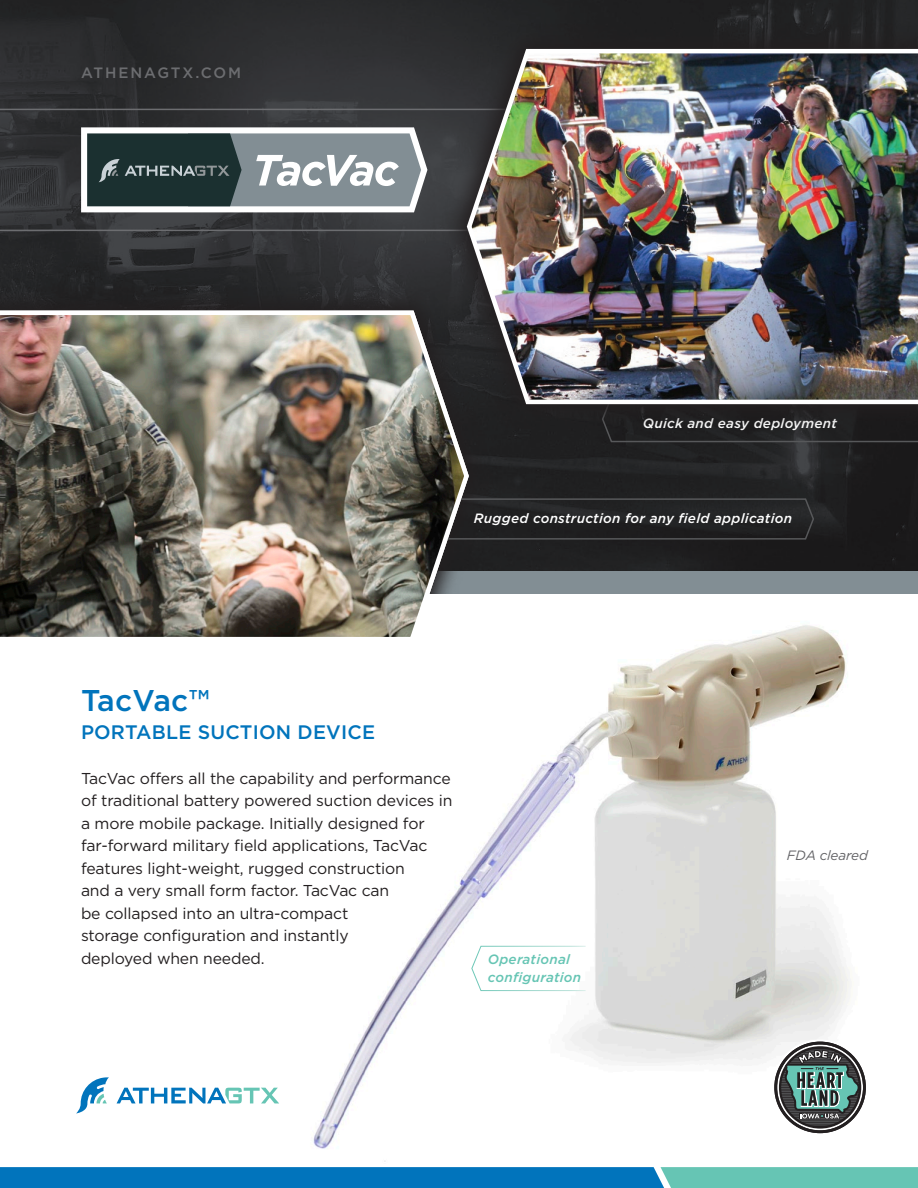
<style>
.page{position:relative;width:918px;height:1188px;background:#fff}
.page>*{position:absolute;margin:0;border:0;box-sizing:border-box;transform-origin:0 0}
.t1{font:500 30px "Gotham";letter-spacing:.01em;color:#0174bc}
.t2{font:500 19.5px "Gotham";letter-spacing:.01em;color:#0174bc}
.t3{font:15.75px/22.5px "Gotham";letter-spacing:-.01em;color:#231f20}
.t4{font:500 15px "Gotham";letter-spacing:.13em;color:#6c6d70}
.t5{font:italic 500 13.5px "Gotham";letter-spacing:.02em;color:#fff}
.t6{font:italic 500 13.5px/18px "Gotham";letter-spacing:.02em;color:#66c5b4}
.t7{font:italic 13.5px "Gotham";letter-spacing:-.01em;color:#636366}
</style>
<div class="page">
<img style="left:0;top:0;width:918px;height:571px">
<div style="left:0;top:571px;width:918px;height:23px;background:#828e94"></div>
<div style="left:0;top:287px;width:492px;height:378px;background:#231f20"></div>
<div style="left:0;top:594px;width:918px;height:81px;background:#fff"></div>
<img style="left:273px;top:625px;width:577px;height:537px">
<svg style="left:0;top:1167px;width:918px;height:21px;background:#1f8bba"></svg>
<svg style="left:117px;top:1088px;width:162px;height:15px"></svg>
<svg style="left:76px;top:1077px;width:33px;height:36px"></svg>
<svg style="left:774px;top:1042px;width:92px;height:91px"></svg>
<svg style="left:471px;top:498px;width:344px;height:42px;background:#252527"></svg>
<svg style="left:601px;top:429px;width:317px;height:14px;background:#262627"></svg>
<svg style="left:0;top:108px;width:442px;height:124px;background:#383a3c"></svg>
<svg style="left:442px;top:23px;width:476px;height:406px;background:#262527"></svg>
<img style="left:464px;top:47px;width:454px;height:359px">
<svg style="left:81px;top:127px;width:346px;height:85px"></svg>
<img style="left:0;top:308px;width:471px;height:336px">
<svg style="left:471px;top:946px;width:115px;height:45px"></svg>
<p class="t4" style="left:81px;top:64px;width:162px">ATHENAGTX.COM</p>
<p class="t5" style="left:643px;top:415px;width:196px">Quick and easy deployment</p>
<p class="t5" style="left:474px;top:511px;width:320px">Rugged construction for any field application</p>
<p class="t1" style="left:81px;top:684px;width:130px">TacVac™</p>
<p class="t2" style="left:81px;top:721px;width:296px">PORTABLE SUCTION DEVICE</p>
<p class="t3" style="left:81px;top:767px;width:373px">TacVac offers all the capability and performance of traditional battery powered suction devices in a more mobile package. Initially designed for far-forward military field applications, TacVac features light-weight, rugged construction<br>and a very small form factor. TacVac can<br>be collapsed into an ultra-compact<br>storage configuration and instantly<br>deployed when needed.</p>
<p class="t6" style="left:488px;top:950px;width:95px">Operational configuration</p>
<p class="t7" style="left:787px;top:848px;width:83px">FDA cleared</p>
</div>
